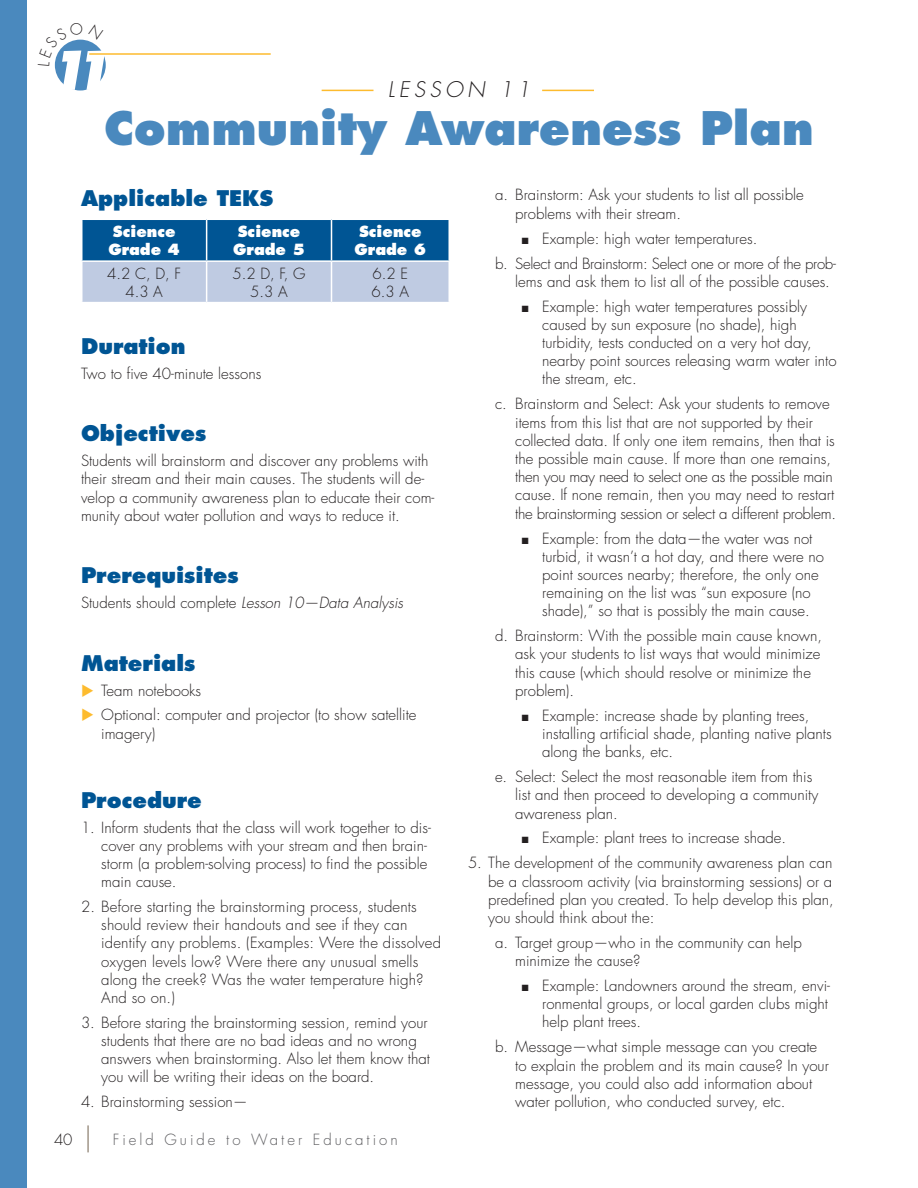
<style>
.page{position:relative;width:918px;height:1188px;background:#fff}
.page>*{position:absolute;margin:0;border:0;box-sizing:border-box;transform-origin:0 0}
.Head_1{font:800 45px "Futura";color:#4a89be}
.Head_2{font:800 21px "Futura";color:#005594}
.Head_1-2{font:italic 300 21px "Futura";letter-spacing:.2em;color:#231f20}
._1st_Ph{font:300 15px/18.1px "Futura";color:#231f20}
._1st_Ph-2{font:800 15px/18px "Futura";color:#fff}
.t1{font:300 15px "Futura";letter-spacing:.2em;color:#5f5f62}
.s1{font-style:italic}
</style>
<div class="page">
<hr style="left:87px;top:1125px;width:2px;height:27px;background:#a19689">
<svg style="left:82px;top:220px;width:366px;height:82px;background:#6191bb"></svg>
<hr style="left:206px;top:220px;width:1px;height:40px;background:#fff">
<hr style="left:331px;top:220px;width:1px;height:40px;background:#fff">
<hr style="left:81px;top:260px;width:126px;height:2px;background:#fff">
<hr style="left:207px;top:260px;width:125px;height:2px;background:#fff">
<hr style="left:206px;top:262px;width:1px;height:40px;background:#fff">
<hr style="left:332px;top:260px;width:118px;height:2px;background:#fff">
<hr style="left:331px;top:262px;width:1px;height:40px;background:#fff">
<hr style="left:542px;top:90px;width:52px;height:1px;background:#fdbb2e">
<hr style="left:322px;top:90px;width:52px;height:1px;background:#fdbb2e">
<div style="left:0;top:0;width:27px;height:1188px;background:#4a89be"></div>
<hr style="left:89px;top:53px;width:182px;height:2px;background:#fdbb2e">
<svg style="left:54px;top:39px;width:51px;height:51px"></svg>
<h1 class="Head_1-2" style="left:388px;top:76px;width:144px">LESSON 11</h1>
<h1 class="Head_1" style="left:104px;top:100px;width:711px">Community Awareness Plan</h1>
<h2 class="Head_2" style="left:81px;top:185px;width:194px">Applicable TEKS</h2>
<p class="_1st_Ph-2" style="left:108px;top:223px;width:73px">Science<br>Grade 4</p>
<p class="_1st_Ph-2" style="left:233px;top:223px;width:73px">Science<br>Grade 5</p>
<p class="_1st_Ph-2" style="left:355px;top:223px;width:73px">Science<br>Grade 6</p>
<p class="_1st_Ph" style="left:107px;top:265px;width:76px">4.2 C, D, F</p>
<p class="_1st_Ph" style="left:125px;top:283px;width:39px">4.3 A</p>
<p class="_1st_Ph" style="left:515px;top:186px;width:290px;text-indent:-20px">a. Brainstorm: Ask your students to list all possible problems with their stream.</p>
<p class="_1st_Ph" style="left:522px;top:229px;width:237px">■ Example: high water temperatures.</p>
<p class="_1st_Ph" style="left:515px;top:254px;width:322px;text-indent:-20px">b. Select and Brainstorm: Select one or more of the prob&shy;lems and ask them to list all of the possible causes.</p>
<p class="_1st_Ph" style="left:542px;top:298px;width:296px;text-indent:-20px">■ Example: high water temperatures possibly caused by sun exposure (no shade), high turbidity, tests conducted on a very hot day, nearby point sources releasing warm water into the stream, etc.</p>
<p class="_1st_Ph" style="left:515px;top:395px;width:322px;text-indent:-20px">c. Brainstorm and Select: Ask your students to remove items from this list that are not supported by their collected data. If only one item remains, then that is the possible main cause. If more than one remains, then you may need to select one as the possible main cause. If none remain, then you may need to restart the brainstorming session or select a different problem.</p>
<p class="_1st_Ph" style="left:542px;top:529px;width:283px;text-indent:-20px">■ Example: from the data—the water was not turbid, it wasn’t a hot day, and there were no point sources nearby; therefore, the only one remaining on the list was “sun exposure (no shade),” so that is possibly the main cause.</p>
<p class="_1st_Ph" style="left:515px;top:627px;width:308px;text-indent:-20px">d. Brainstorm: With the possible main cause known, ask your students to list ways that would minimize this cause (which should resolve or minimize the problem).</p>
<p class="_1st_Ph" style="left:542px;top:707px;width:291px;text-indent:-20px">■ Example: increase shade by planting trees, installing artificial shade, planting native plants along the banks, etc.</p>
<p class="_1st_Ph" style="left:515px;top:768px;width:305px;text-indent:-20px">e. Select: Select the most reasonable item from this list and then proceed to developing a community awareness plan.</p>
<p class="_1st_Ph" style="left:522px;top:829px;width:266px">■ Example: plant trees to increase shade.</p>
<p class="_1st_Ph" style="left:488px;top:854px;width:347px;text-align:justify;text-indent:-20px">5. The development of the community awareness plan can be a classroom activity (via brainstorming sessions) or a predefined plan you created. To help develop this plan, you should think about the:</p>
<p class="_1st_Ph" style="left:515px;top:934px;width:288px;text-indent:-20px">a. Target group—who in the community can help minimize the cause?</p>
<p class="_1st_Ph" style="left:542px;top:977px;width:289px;text-indent:-20px">■ Example: Landowners around the stream, envi&shy;ronmental groups, or local garden clubs might help plant trees.</p>
<p class="_1st_Ph" style="left:515px;top:1038px;width:315px;text-indent:-20px">b. Message—what simple message can you create to explain the problem and its main cause? In your message, you could also add information about water pollution, who conducted survey, etc.</p>
<p class="_1st_Ph" style="left:233px;top:265px;width:75px">5.2 D, F, G</p>
<p class="_1st_Ph" style="left:250px;top:283px;width:39px">5.3 A</p>
<p class="_1st_Ph" style="left:373px;top:265px;width:37px">6.2 E</p>
<p class="_1st_Ph" style="left:372px;top:283px;width:39px">6.3 A</p>
<h2 class="Head_2" style="left:81px;top:333px;width:106px">Duration</h2>
<p class="_1st_Ph" style="left:81px;top:365px;width:182px">Two to five 40-minute lessons</p>
<h2 class="Head_2" style="left:81px;top:421px;width:127px">Objectives</h2>
<p class="_1st_Ph" style="left:81px;top:452px;width:355px">Students will brainstorm and discover any problems with their stream and their main causes. The students will de&shy;velop a community awareness plan to educate their com&shy;munity about water pollution and ways to reduce it.</p>
<h2 class="Head_2" style="left:81px;top:562px;width:159px">Prerequisites</h2>
<p class="_1st_Ph" style="left:81px;top:594px;width:324px">Students should complete <span class="s1">Lesson 10—Data Analysis</span></p>
<h2 class="Head_2" style="left:81px;top:650px;width:116px">Materials</h2>
<p class="_1st_Ph" style="left:101px;top:681px;width:102px">Team notebooks</p>
<p class="_1st_Ph" style="left:101px;top:706px;width:317px">Optional: computer and projector (to show satellite imagery)</p>
<h2 class="Head_2" style="left:81px;top:787px;width:122px">Procedure</h2>
<p class="_1st_Ph" style="left:101px;top:819px;width:331px;text-indent:-20px">1. Inform students that the class will work together to dis&shy;cover any problems with your stream and then brain&shy;storm (a problem-solving process) to find the possible main cause.</p>
<p class="_1st_Ph" style="left:101px;top:898px;width:341px;text-indent:-20px">2. Before starting the brainstorming process, students should review their handouts and see if they can identify any problems. (Examples: Were the dissolved oxygen levels low? Were there any unusual smells along the creek? Was the water temperature high?<br>And so on.)</p>
<p class="_1st_Ph" style="left:101px;top:1014px;width:330px;text-indent:-20px">3. Before staring the brainstorming session, remind your students that there are no bad ideas and no wrong answers when brainstorming. Also let them know that you will be writing their ideas on the board.</p>
<p class="_1st_Ph" style="left:81px;top:1093px;width:168px">4. Brainstorming session—</p>
<p class="_1st_Ph" style="left:54px;top:1131px;width:20px">40</p>
<p class="t1" style="left:113px;top:1131px;width:287px">Field Guide to Water Education</p>
</div>
